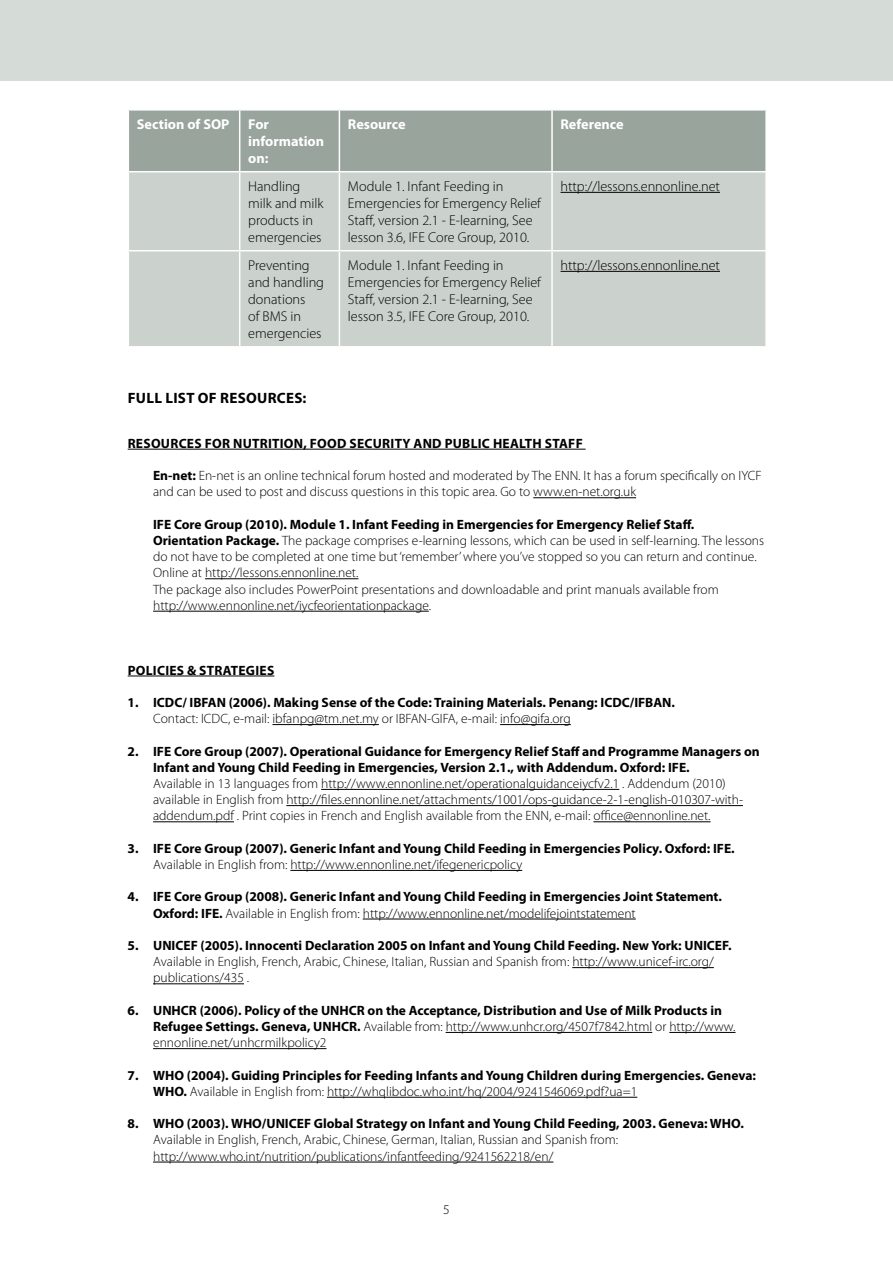
<style>
.page{position:relative;width:893px;height:1263px;background:#fff}
.page>*{position:absolute;margin:0;border:0;box-sizing:border-box;transform-origin:0 0}
.t1{font:700 15px "Myriad Pro";letter-spacing:.02em;color:#000}
.t2{font:300 14.25px/17.1px "Myriad Pro";color:#000}
.t3{font:700 14.25px/17.1px "Myriad Pro";color:#fff}
.t4{font:300 13.5px/16.2px "Myriad Pro";color:#000}
.t5{font:700 13.5px/16.2px "Myriad Pro";color:#000}
.t6{font:700 13.5px "Myriad Pro";letter-spacing:.02em;color:#000}
.s1{font-weight:700}
.s2{font-weight:300}
</style>
<div class="page">
<div style="left:0;top:0;width:893px;height:81px;background:#d5dbd7"></div>
<hr style="left:128px;top:449px;width:458px;height:1px;background:#000">
<hr style="left:533px;top:497px;width:103px;height:1px;background:#000">
<hr style="left:205px;top:578px;width:153px;height:1px;background:#000">
<hr style="left:153px;top:611px;width:276px;height:1px;background:#000">
<hr style="left:128px;top:676px;width:146px;height:1px;background:#000">
<hr style="left:272px;top:724px;width:107px;height:1px;background:#000">
<hr style="left:500px;top:724px;width:71px;height:1px;background:#000">
<hr style="left:321px;top:789px;width:298px;height:1px;background:#000">
<hr style="left:286px;top:805px;width:457px;height:1px;background:#000">
<hr style="left:153px;top:821px;width:81px;height:1px;background:#000">
<hr style="left:593px;top:821px;width:118px;height:1px;background:#000">
<hr style="left:290px;top:870px;width:232px;height:1px;background:#000">
<hr style="left:363px;top:919px;width:273px;height:1px;background:#000">
<hr style="left:572px;top:967px;width:142px;height:1px;background:#000">
<hr style="left:153px;top:983px;width:91px;height:1px;background:#000">
<hr style="left:446px;top:1032px;width:206px;height:1px;background:#000">
<hr style="left:669px;top:1032px;width:66px;height:1px;background:#000">
<hr style="left:153px;top:1048px;width:173px;height:1px;background:#000">
<hr style="left:327px;top:1097px;width:310px;height:1px;background:#000">
<hr style="left:153px;top:1162px;width:400px;height:1px;background:#000">
<div style="left:129px;top:111px;width:636px;height:60px;background:#99a49c"></div>
<div style="left:129px;top:172px;width:636px;height:174px;background:#cbd2cd"></div>
<hr style="left:239px;top:111px;width:1px;height:60px;background:#fff">
<hr style="left:339px;top:111px;width:1px;height:60px;background:#fff">
<hr style="left:551px;top:111px;width:2px;height:60px;background:#fff">
<hr style="left:239px;top:172px;width:1px;height:78px;background:#fff">
<hr style="left:339px;top:172px;width:1px;height:78px;background:#fff">
<hr style="left:551px;top:172px;width:2px;height:78px;background:#fff">
<hr style="left:128px;top:250px;width:112px;height:1px;background:#fff">
<hr style="left:240px;top:250px;width:99px;height:1px;background:#fff">
<hr style="left:239px;top:251px;width:1px;height:95px;background:#fff">
<hr style="left:339px;top:250px;width:213px;height:1px;background:#fff">
<hr style="left:339px;top:251px;width:1px;height:95px;background:#fff">
<hr style="left:552px;top:250px;width:215px;height:1px;background:#fff">
<hr style="left:551px;top:251px;width:2px;height:95px;background:#fff">
<hr style="left:560px;top:192px;width:160px;height:1px;background:#000">
<hr style="left:560px;top:271px;width:160px;height:1px;background:#000">
<p class="t3" style="left:137px;top:116px;width:94px">Section of SOP</p>
<p class="t3" style="left:248px;top:116px;width:77px">For information on:</p>
<p class="t3" style="left:348px;top:116px;width:59px">Resource</p>
<p class="t3" style="left:560px;top:116px;width:65px">Reference</p>
<p class="t2" style="left:248px;top:178px;width:77px">Handling milk and milk products in emergencies</p>
<p class="t2" style="left:348px;top:178px;width:195px">Module 1. Infant Feeding in<br>Emergencies for Emergency Relief<br>Staff, version 2.1 - E-learning, See lesson 3.6, IFE Core Group, 2010.</p>
<p class="t2" style="left:560px;top:178px;width:161px">http://lessons.ennonline.net</p>
<p class="t2" style="left:248px;top:257px;width:77px">Preventing and handling donations<br>of BMS in emergencies</p>
<p class="t2" style="left:348px;top:257px;width:195px">Module 1. Infant Feeding in<br>Emergencies for Emergency Relief<br>Staff, version 2.1 - E-learning, See lesson 3.5, IFE Core Group, 2010.</p>
<p class="t2" style="left:560px;top:257px;width:161px">http://lessons.ennonline.net</p>
<p class="t1" style="left:128px;top:389px;width:103px">Full list of reso</p>
<p class="t1" style="left:257px;top:389px;width:20px">urces</p>
<p class="t1" style="left:303px;top:389px;width:5px">:</p>
<p class="t5" style="left:128px;top:435px;width:18px">Reso</p>
<p class="t5" style="left:161px;top:435px;width:18px">urces</p>
<p class="t5" style="left:205px;top:435px;width:10px">for</p>
<p class="t5" style="left:233px;top:435px;width:95px">Nutrition, Food</p>
<p class="t5" style="left:349px;top:435px;width:75px">Security and</p>
<p class="t6" style="left:445px;top:436px;width:124px">Public Health Staff</p>
<p class="t4" style="left:153px;top:468px;width:610px"><span class="s1">En-net:</span> En-net is an online technical forum hosted and moderated by The ENN. It has a forum specifically on IYCF and can be used to post and discuss questions in this topic area. Go to www.en-net.org.uk</p>
<p class="t4" style="left:153px;top:516px;width:613px"><span class="s1">IFE Core Group (2010). Module 1. Infant Feeding in Emergencies for Emergency Relief Staff.<br>Orientation Package.</span> The package comprises e-learning lessons, which can be used in self-learning. The lessons do not have to be completed at one time but ‘remember’ where you’ve stopped so you can return and continue.<br>Online at http://lessons.ennonline.net.<br>The package also includes PowerPoint presentations and downloadable and print manuals available from http://www.ennonline.net/iycfeorientationpackage.</p>
<p class="t5" style="left:128px;top:662px;width:33px">Policies</p>
<p class="t5" style="left:187px;top:662px;width:60px">&amp; Strategies</p>
<p class="t5" style="left:128px;top:694px;width:549px">1. ICDC/ IBFAN (2006). Making Sense of the Code: Training Materials. Penang: ICDC/IFBAN.</p>
<p class="t4" style="left:153px;top:711px;width:419px">Contact: ICDC, e-mail: ibfanpg@tm.net.my or IBFAN-GIFA, e-mail: info@gifa.org</p>
<p class="t5" style="left:153px;top:743px;width:608px;text-indent:-26px">2. IFE Core Group (2007). Operational Guidance for Emergency Relief Staff and Programme Managers on<br>Infant and Young Child Feeding in Emergencies, Version 2.1., with Addendum. Oxford: IFE.</p>
<p class="t4" style="left:153px;top:776px;width:591px">Available in 13 languages from http://www.ennonline.net/operationalguidanceiycfv2.1 . Addendum (2010) available in English from http://files.ennonline.net/attachments/1001/ops-guidance-2-1-english-010307-with&shy;addendum.pdf . Print copies in French and English available from the ENN, e-mail: office@ennonline.net.</p>
<p class="t5" style="left:128px;top:840px;width:608px">3. IFE Core Group (2007). Generic Infant and Young Child Feeding in Emergencies Policy. Oxford: IFE.</p>
<p class="t4" style="left:153px;top:857px;width:371px">Available in English from: http://www.ennonline.net/ifegenericpolicy</p>
<p class="t5" style="left:153px;top:889px;width:570px;text-indent:-26px">4. IFE Core Group (2008). Generic Infant and Young Child Feeding in Emergencies Joint Statement.<br>Oxford: IFE. <span class="s2">Available in English from: http://www.ennonline.net/modelifejointstatement</span></p>
<p class="t5" style="left:128px;top:937px;width:605px">5. UNICEF (2005). Innocenti Declaration 2005 on Infant and Young Child Feeding. New York: UNICEF.</p>
<p class="t4" style="left:153px;top:954px;width:562px">Available in English, French, Arabic, Chinese, Italian, Russian and Spanish from: http://www.unicef-irc.org/ publications/435 .</p>
<p class="t5" style="left:153px;top:1002px;width:584px;text-indent:-26px">6. UNHCR (2006). Policy of the UNHCR on the Acceptance, Distribution and Use of Milk Products in<br>Refugee Settings. Geneva, UNHCR. <span class="s2">Available from: http://www.unhcr.org/4507f7842.html or http://www. ennonline.net/unhcrmilkpolicy2</span></p>
<p class="t5" style="left:153px;top:1067px;width:604px;text-indent:-26px">7. WHO (2004). Guiding Principles for Feeding Infants and Young Children during Emergencies. Geneva:<br>WHO. <span class="s2">Available in English from: http://whqlibdoc.who.int/hq/2004/9241546069.pdf?ua=1</span></p>
<p class="t5" style="left:128px;top:1116px;width:618px">8. WHO (2003). WHO/UNICEF Global Strategy on Infant and Young Child Feeding, 2003. Geneva: WHO.</p>
<p class="t4" style="left:153px;top:1132px;width:467px">Available in English, French, Arabic, Chinese, German, Italian, Russian and Spanish from: http://www.who.int/nutrition/publications/infantfeeding/9241562218/en/</p>
<p class="t4" style="left:443px;top:1202px;width:8px">5</p>
</div>
